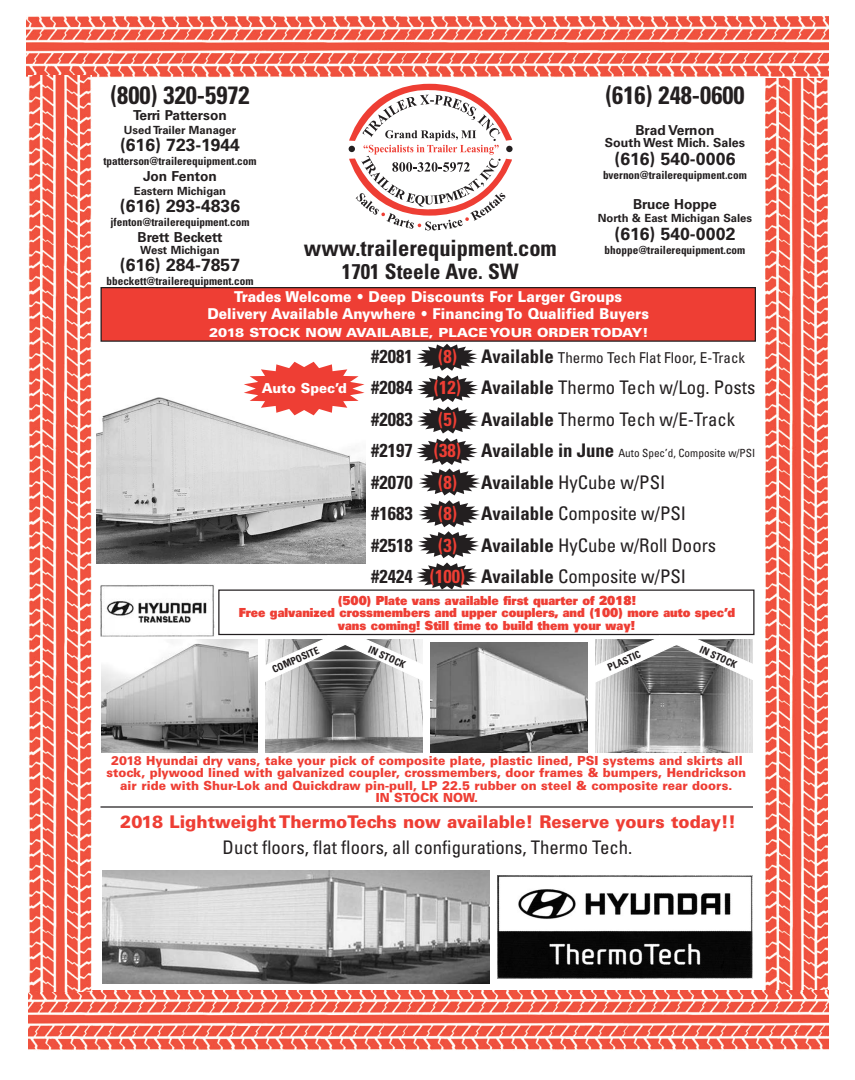
<style>
.page{position:relative;width:855px;height:1080px;background:#fff}
.page>*{position:absolute;margin:0;border:0;box-sizing:border-box;transform-origin:0 0}
.t1{font:700 condensed 25px "Univers";color:#231f20}
.t2{font:700 condensed 22.5px "Univers";color:#231f20}
.t3{font:700 condensed 21.25px "Univers";color:#231f20}
.t4{font:condensed 18.75px/31.5px "Univers";color:#231f20}
.t5{font:700 condensed 18.75px "Univers";color:#231f20}
.t6{font:700 17.5px "Univers";color:#231f20}
.t7{font:900 17.5px "Univers";color:#ee3e34;scale:.96 1}
.t8{font:900 15px/17.5px "Univers";color:#fff;text-align:center;scale:.92 1}
.t9{font:condensed 15px "Univers";color:#231f20}
.t10{font:700 13.75px "Univers";color:#231f20}
.t11{font:900 13.75px "Univers";color:#fff;scale:.96 1}
.t12{font:900 12.5px/12.5px "Univers";color:#ee3e34;text-align:center;scale:.96 1}
.t13{font:900 12.5px/12.5px "Univers";color:#ee3e34;text-align:center;scale:.93 1}
.t14{font:900 12.5px "Univers";color:#fff;scale:1.1 1}
.t15{font:700 12.5px "Univers";color:#231f20}
.t16{font:700 condensed 11.25px "Univers";color:#231f20}
.t17{font:700 11.25px "Univers";color:#231f20}
.t18{font:condensed 11.25px "Univers";color:#231f20}
.t19{font:700 condensed 10px "Univers";color:#231f20}
.s1{font-weight:700;font-size:18.75px;color:#ee3e34}
.s2{font-weight:700;font-size:18.75px}
.s3{font-weight:700}
.s4{font-weight:700;color:#ee3e34}
</style>
<div class="page">
<img style="left:765px;top:78px;width:63px;height:912px">
<img style="left:28px;top:990px;width:800px;height:60px">
<img style="left:27px;top:15px;width:801px;height:62px">
<img style="left:28px;top:75px;width:63px;height:916px">
<img style="left:97px;top:397px;width:268px;height:167px">
<div style="left:218px;top:590px;width:536px;height:45px;border:1px solid #231f20"></div>
<div style="left:101px;top:288px;width:654px;height:53px;background:#ee3e34"></div>
<div style="left:101px;top:287px;width:655px;height:55px;border:1px solid #231f20"></div>
<hr style="left:101px;top:806px;width:652px;height:2px;background:#231f20">
<img style="left:101px;top:640px;width:157px;height:112px">
<img style="left:430px;top:642px;width:158px;height:110px">
<img style="left:265px;top:685px;width:158px;height:67px">
<img style="left:595px;top:685px;width:158px;height:67px">
<svg style="left:260px;top:635px;width:164px;height:50px"></svg>
<svg style="left:592px;top:635px;width:163px;height:50px"></svg>
<img style="left:100px;top:585px;width:115px;height:51px">
<svg style="left:416px;top:344px;width:64px;height:246px"></svg>
<img style="left:103px;top:870px;width:386px;height:114px">
<img style="left:497px;top:875px;width:256px;height:104px">
<svg style="left:244px;top:362px;width:121px;height:53px"></svg>
<svg style="left:349px;top:84px;width:163px;height:146px"></svg>
<h1 class="t1" style="left:110px;top:79px;width:141px">(800) 320-5972</h1>
<p class="t10" style="left:133px;top:107px;width:95px">Terri Patterson</p>
<p class="t17" style="left:124px;top:123px;width:114px">Used Trailer Manager</p>
<h3 class="t6" style="left:120px;top:135px;width:121px">(616) 723-1944</h3>
<p class="t16" style="left:103px;top:154px;width:155px">tpatterson@trailerequipment.com</p>
<p class="t10" style="left:143px;top:168px;width:75px">Jon Fenton</p>
<p class="t17" style="left:134px;top:184px;width:94px">Eastern Michigan</p>
<h3 class="t6" style="left:120px;top:196px;width:122px">(616) 293-4836</h3>
<p class="t16" style="left:111px;top:215px;width:140px">jfenton@trailerequipment.com</p>
<p class="t10" style="left:138px;top:230px;width:86px">Brett Beckett</p>
<p class="t17" style="left:140px;top:243px;width:81px">West Michigan</p>
<h3 class="t6" style="left:120px;top:255px;width:122px">(616) 284-7857</h3>
<p class="t16" style="left:106px;top:274px;width:149px">bbeckett@trailerequipment.com</p>
<h2 class="t2" style="left:304px;top:234px;width:254px">www.trailerequipment.com</h2>
<h3 class="t3" style="left:342px;top:258px;width:178px">1701 Steele Ave. SW</h3>
<h1 class="t1" style="left:605px;top:79px;width:141px">(616) 248-0600</h1>
<p class="t10" style="left:635px;top:122px;width:81px">Brad Vernon</p>
<p class="t15" style="left:605px;top:136px;width:142px">South West Mich. Sales</p>
<h3 class="t6" style="left:615px;top:148px;width:122px">(616) 540-0006</h3>
<p class="t16" style="left:603px;top:168px;width:145px">bvernon@trailerequipment.com</p>
<p class="t10" style="left:633px;top:196px;width:85px">Bruce Hoppe</p>
<p class="t17" style="left:598px;top:212px;width:156px">North &amp; East Michigan Sales</p>
<h3 class="t6" style="left:615px;top:223px;width:122px">(616) 540-0002</h3>
<p class="t16" style="left:605px;top:243px;width:142px">bhoppe@trailerequipment.com</p>
<p class="t8" style="left:207px;top:288px;width:482px">Trades Welcome • Deep Discounts For Larger Groups<br>Delivery Available Anywhere • Financing To Qualified Buyers</p>
<p class="t14" style="left:209px;top:325px;width:401px">2018 STOCK NOW AVAILABLE, PLACE YOUR ORDER TODAY!</p>
<p class="t11" style="left:262px;top:380px;width:90px">Auto Spec’d</p>
<h3 class="t5" style="left:371px;top:344px;width:43px">#2081</h3>
<p class="t9" style="left:438px;top:348px;width:309px"><span class="s1">(8)</span> <span class="s2">Available</span> Thermo Tech Flat Floor, E-Track</p>
<h3 class="t4" style="left:371px;top:371px;width:386px"><span class="s3">#2084</span> <span class="s4">(12)</span> <span class="s3">Available</span> Thermo Tech w/Log. Posts <span class="s3">#2083</span></h3>
<h3 class="t4" style="left:438px;top:403px;width:299px"><span class="s4">(5)</span> <span class="s3">Available</span> Thermo Tech w/E-Track</h3>
<p class="t18" style="left:371px;top:446px;width:386px"><span class="s2">#2197</span> <span class="s1">(38)</span> <span class="s2">Available in June</span> Auto Spec’d, Composite w/PSI</p>
<h3 class="t5" style="left:371px;top:470px;width:43px">#2070</h3>
<h3 class="t4" style="left:438px;top:466px;width:229px"><span class="s4">(8)</span> <span class="s3">Available</span> HyCube w/PSI</h3>
<h3 class="t5" style="left:371px;top:502px;width:43px">#1683</h3>
<h3 class="t4" style="left:438px;top:497px;width:250px"><span class="s4">(8)</span> <span class="s3">Available</span> Composite w/PSI</h3>
<h3 class="t5" style="left:371px;top:533px;width:43px">#2518</h3>
<h3 class="t4" style="left:371px;top:529px;width:347px;text-indent:67px"><span class="s4">(3)</span> <span class="s3">Available</span> HyCube w/Roll Doors <span class="s3">#2424</span> <span class="s4">(100)</span> <span class="s3">Available</span> Composite w/PSI</h3>
<p class="t13" style="left:239px;top:594px;width:535px">(500) Plate vans available first quarter of 2018!<br>Free galvanized crossmembers and upper couplers, and (100) more auto spec’d vans coming! Still time to build them your way!</p>
<p class="t19" style="left:270px;top:664px;width:52px;rotate:-23deg">COMPOSITE</p>
<p class="t19" style="left:372px;top:644px;width:41px;rotate:24deg">IN STOCK</p>
<p class="t19" style="left:606px;top:662px;width:37px;rotate:-23deg">PLASTIC</p>
<p class="t19" style="left:703px;top:644px;width:41px;rotate:24deg">IN STOCK</p>
<p class="t12" style="left:107px;top:754px;width:668px">2018 Hyundai dry vans, take your pick of composite plate, plastic lined, PSI systems and skirts all stock, plywood lined with galvanized coupler, crossmembers, door frames &amp; bumpers, Hendrickson air ride with Shur-Lok and Quickdraw pin-pull, LP 22.5 rubber on steel &amp; composite rear doors.<br>IN STOCK NOW.</p>
<h3 class="t7" style="left:120px;top:811px;width:643px">2018 Lightweight ThermoTechs now available! Reserve yours today!!</h3>
<h3 class="t4" style="left:223px;top:832px;width:411px">Duct floors, flat floors, all configurations, Thermo Tech.</h3>
</div>
